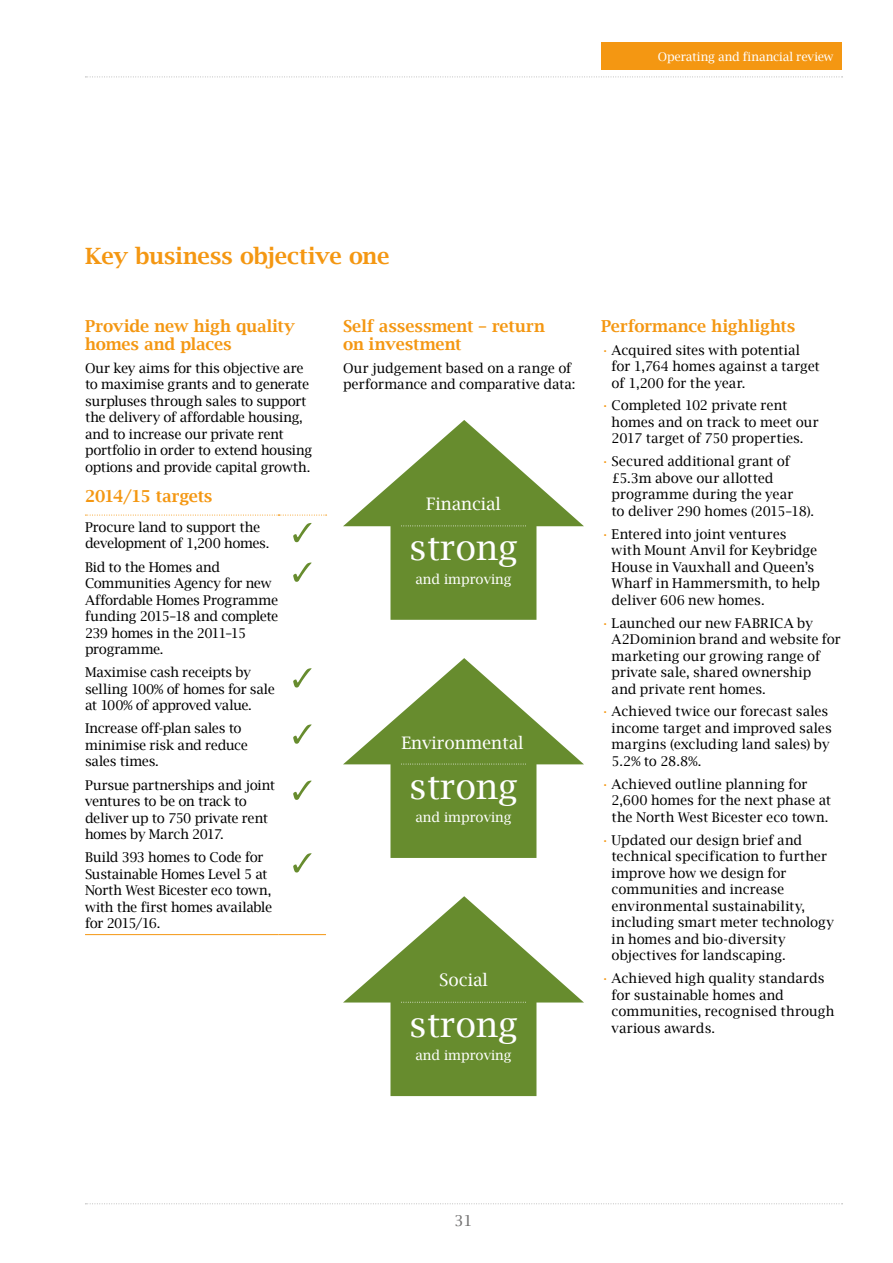
<style>
.page{position:relative;width:893px;height:1263px;background:#fff}
.page>*{position:absolute;margin:0;border:0;box-sizing:border-box;transform-origin:0 0}
.t1{font:34.5px "Lucida Bright";color:#fff}
.t2{font:600 22.5px "Lucida Bright";letter-spacing:-.015em;color:#f49712}
.t3{font:17.25px "Lucida Bright";color:#fff}
.t4{font:600 16.5px/18px "Lucida Bright";letter-spacing:-.01em;color:#f49712}
.t5{font:15px "Lucida Bright";color:#706f6f}
.t6{font:13.5px/16.5px "Lucida Bright";letter-spacing:-.005em;color:#000}
.t7{font:13.5px/16.5px "Lucida Bright";letter-spacing:-.025em;color:#000}
.t8{font:13.5px "Lucida Bright";color:#fff}
.t9{font:12px "Lucida Bright";letter-spacing:-.005em;color:#fff}
.s1{color:#f49712}
</style>
<div class="page">
<div style="left:601px;top:43px;width:241px;height:27px;background:#f49712"></div>
<svg style="left:85px;top:1203px;width:758px;height:1px"></svg>
<svg style="left:85px;top:77px;width:758px;height:1px"></svg>
<svg style="left:85px;top:515px;width:242px;height:1px"></svg>
<hr style="left:85px;top:934px;width:194px;height:1px;background:#f49712">
<hr style="left:279px;top:934px;width:47px;height:1px;background:#f49712">
<svg style="left:343px;top:420px;width:241px;height:200px;fill:#678c2e"></svg>
<svg style="left:400px;top:525px;width:128px;height:2px"></svg>
<svg style="left:343px;top:896px;width:241px;height:200px;fill:#678c2e"></svg>
<svg style="left:400px;top:1001px;width:128px;height:2px"></svg>
<svg style="left:343px;top:658px;width:241px;height:200px;fill:#678c2e"></svg>
<svg style="left:400px;top:763px;width:128px;height:2px"></svg>
<svg style="left:293px;top:523px;width:19px;height:19px"></svg>
<svg style="left:293px;top:562px;width:19px;height:20px"></svg>
<svg style="left:293px;top:668px;width:19px;height:19px"></svg>
<svg style="left:293px;top:724px;width:19px;height:20px"></svg>
<svg style="left:293px;top:853px;width:19px;height:19px"></svg>
<svg style="left:293px;top:780px;width:19px;height:20px"></svg>
<p class="t9" style="left:658px;top:50px;width:177px">Operating and financial review</p>
<h2 class="t2" style="left:85px;top:243px;width:306px">Key business objective one</h2>
<p class="t4" style="left:85px;top:317px;width:212px">Provide new high quality homes and places</p>
<p class="t6" style="left:85px;top:359px;width:229px">Our key aims for this objective are to maximise grants and to generate surpluses through sales to support the delivery of affordable housing, and to increase our private rent portfolio in order to extend housing options and provide capital growth.</p>
<p class="t4" style="left:85px;top:487px;width:129px">2014/15 targets</p>
<p class="t7" style="left:85px;top:519px;width:186px">Procure land to support the development of 1,200 homes.</p>
<p class="t7" style="left:85px;top:558px;width:195px">Bid to the Homes and<br>Communities Agency for new<br>Affordable Homes Programme funding 2015–18 and complete<br>239 homes in the 2011–15 programme.</p>
<p class="t6" style="left:85px;top:664px;width:191px">Maximise cash receipts by selling 100% of homes for sale at 100% of approved value.</p>
<p class="t6" style="left:85px;top:720px;width:164px">Increase off-plan sales to minimise risk and reduce sales times.</p>
<p class="t7" style="left:85px;top:776px;width:192px">Pursue partnerships and joint ventures to be on track to deliver up to 750 private rent homes by March 2017.</p>
<p class="t7" style="left:85px;top:849px;width:189px">Build 393 homes to Code for<br>Sustainable Homes Level 5 at<br>North West Bicester eco town, with the first homes available for 2015/16.</p>
<p class="t4" style="left:343px;top:317px;width:203px">Self assessment – return on investment</p>
<p class="t6" style="left:343px;top:359px;width:234px">Our judgement based on a range of performance and comparative data:</p>
<p class="t3" style="left:426px;top:494px;width:76px">Financial</p>
<h1 class="t1" style="left:409px;top:528px;width:110px">strong</h1>
<p class="t8" style="left:415px;top:571px;width:98px">and improving</p>
<p class="t3" style="left:401px;top:732px;width:124px">Environmental</p>
<h1 class="t1" style="left:409px;top:766px;width:110px">strong</h1>
<p class="t8" style="left:415px;top:809px;width:98px">and improving</p>
<p class="t3" style="left:439px;top:970px;width:50px">Social</p>
<h1 class="t1" style="left:409px;top:1004px;width:110px">strong</h1>
<p class="t8" style="left:415px;top:1047px;width:98px">and improving</p>
<p class="t4" style="left:601px;top:317px;width:196px">Performance highlights</p>
<p class="t6" style="left:612px;top:341px;width:210px;text-indent:-11px"><span class="s1">•</span> Acquired sites with potential for 1,764 homes against a target of 1,200 for the year.</p>
<p class="t6" style="left:612px;top:397px;width:209px;text-indent:-11px"><span class="s1">•</span> Completed 102 private rent homes and on track to meet our<br>2017 target of 750 properties.</p>
<p class="t6" style="left:612px;top:453px;width:204px;text-indent:-11px"><span class="s1">•</span> Secured additional grant of £5.3m above our allotted programme during the year<br>to deliver 290 homes (2015–18).</p>
<p class="t6" style="left:612px;top:526px;width:210px;text-indent:-11px"><span class="s1">•</span> Entered into joint ventures<br>with Mount Anvil for Keybridge<br>House in Vauxhall and Queen’s<br>Wharf in Hammersmith, to help deliver 606 new homes.</p>
<p class="t6" style="left:612px;top:614px;width:231px;text-indent:-11px"><span class="s1">•</span> Launched our new FABRICA by<br>A2Dominion brand and website for marketing our growing range of private sale, shared ownership<br>and private rent homes.</p>
<p class="t6" style="left:612px;top:703px;width:222px;text-indent:-11px"><span class="s1">•</span> Achieved twice our forecast sales income target and improved sales margins (excluding land sales) by<br>5.2% to 28.8%.</p>
<p class="t6" style="left:612px;top:776px;width:221px;text-indent:-11px"><span class="s1">•</span> Achieved outline planning for<br>2,600 homes for the next phase at the North West Bicester eco town.</p>
<p class="t6" style="left:612px;top:832px;width:224px;text-indent:-11px"><span class="s1">•</span> Updated our design brief and technical specification to further improve how we design for communities and increase environmental sustainability, including smart meter technology in homes and bio-diversity objectives for landscaping.</p>
<p class="t6" style="left:612px;top:970px;width:224px;text-indent:-11px"><span class="s1">•</span> Achieved high quality standards for sustainable homes and communities, recognised through various awards.</p>
<p class="t5" style="left:454px;top:1212px;width:20px">31</p>
</div>
